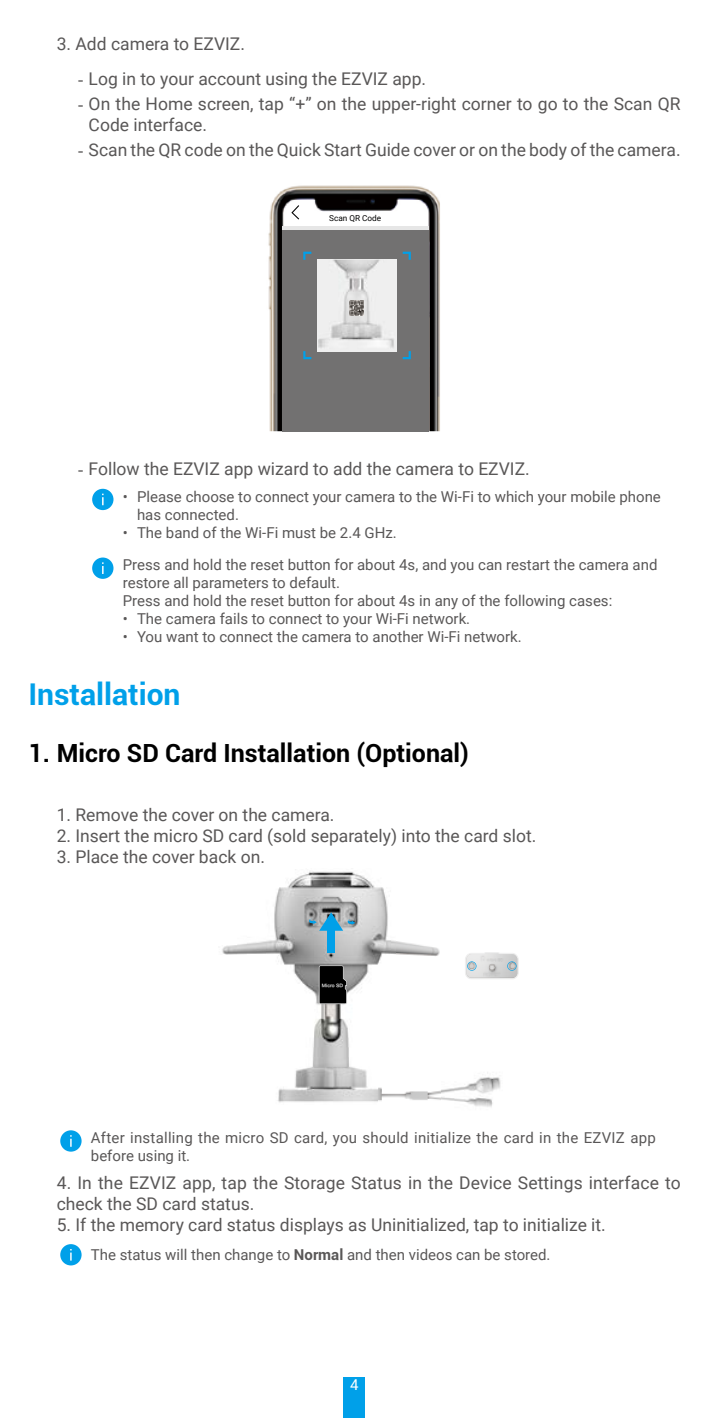
<style>
.page{position:relative;width:709px;height:1418px;background:#fff}
.page>*{position:absolute;margin:0;border:0;box-sizing:border-box;transform-origin:0 0}
.t1{font:700 30px "Roboto";color:#00a0e9}
.t2{font:700 25px "Roboto";color:#000}
.t3{font:17.5px/21px "Roboto";color:#595757}
.t4{font:15px/18px "Roboto";color:#595757}
.t5{font:15px "Roboto";color:#fff}
.t6{font:8.25px "Roboto";color:#000}
.t7{font:4.5px "FZLTCHJW GB1 0";color:#fff}
.s1{font-family:"Times New Roman"}
.s2{font-weight:700}
</style>
<div class="page">
<div style="left:344px;top:1376px;width:21px;height:41px;background:#00a0e9"></div>
<img style="left:268px;top:185px;width:172px;height:246px">
<div style="left:283px;top:229px;width:146px;height:203px;background:#727171"></div>
<hr style="left:283px;top:226px;width:146px;height:3px;background:#e6e6e6">
<svg style="left:291px;top:205px;width:8px;height:14px"></svg>
<div style="left:317px;top:259px;width:80px;height:93px;background:#efefef"></div>
<svg style="left:303px;top:252px;width:8px;height:8px"></svg>
<svg style="left:403px;top:252px;width:8px;height:8px"></svg>
<svg style="left:303px;top:351px;width:8px;height:8px"></svg>
<svg style="left:403px;top:351px;width:8px;height:8px"></svg>
<img style="left:318px;top:260px;width:76px;height:88px">
<img style="left:349px;top:301px;width:15px;height:14px">
<div style="left:92px;top:489px;width:21px;height:21px;background:#00a0e9;border-radius:50%"></div>
<svg style="left:102px;top:493px;width:2px;height:12px"></svg>
<div style="left:92px;top:557px;width:21px;height:22px;background:#00a0e9;border-radius:50%"></div>
<svg style="left:102px;top:562px;width:2px;height:12px"></svg>
<img style="left:441px;top:1072px;width:60px;height:35px">
<img style="left:222px;top:871px;width:174px;height:232px">
<img style="left:396px;top:941px;width:44px;height:15px">
<img style="left:378px;top:1069px;width:63px;height:34px">
<svg style="left:319px;top:965px;width:28px;height:39px"></svg>
<div style="left:328px;top:930px;width:7px;height:23px;background:#00a0e9"></div>
<svg style="left:309px;top:912px;width:46px;height:18px"></svg>
<svg style="left:465px;top:952px;width:54px;height:27px"></svg>
<div style="left:60px;top:1130px;width:22px;height:21px;background:#00a0e9;border-radius:50%"></div>
<svg style="left:70px;top:1135px;width:2px;height:11px"></svg>
<div style="left:60px;top:1244px;width:22px;height:21px;background:#00a0e9;border-radius:50%"></div>
<svg style="left:70px;top:1249px;width:2px;height:11px"></svg>
<p class="t3" style="left:57px;top:32px;width:190px">3. Add camera to EZVIZ.</p>
<p class="t3" style="left:78px;top:68px;width:350px"><span class="s1">-</span> Log in to your account using the EZVIZ app.</p>
<p class="t3" style="left:89px;top:93px;width:593px;text-indent:-11px"><span class="s1">-</span> On the Home screen, tap “+” on the upper-right corner to go to the Scan QR<br>Code interface.</p>
<p class="t3" style="left:78px;top:138px;width:604px"><span class="s1">-</span> Scan the QR code on the Quick Start Guide cover or on the body of the camera.</p>
<p class="t6" style="left:329px;top:213px;width:54px">Scan QR Code</p>
<p class="t3" style="left:78px;top:457px;width:453px"><span class="s1">-</span> Follow the EZVIZ app wizard to add the camera to EZVIZ.</p>
<p class="t4" style="left:137px;top:486px;width:525px;text-indent:-14px">• Please choose to connect your camera to the Wi-Fi to which your mobile phone has connected.</p>
<p class="t4" style="left:123px;top:515px;width:536px;line-height:32.8px">• The band of the Wi-Fi must be 2.4 GHz.<br>Press and hold the reset button for about 4s, and you can restart the camera and</p>
<p class="t4" style="left:123px;top:573px;width:491px">restore all parameters to default.<br>Press and hold the reset button for about 4s in any of the following cases:</p>
<p class="t4" style="left:123px;top:609px;width:349px">• The camera fails to connect to your Wi-Fi network.</p>
<p class="t4" style="left:123px;top:627px;width:400px">• You want to connect the camera to another Wi-Fi network.</p>
<h1 class="t1" style="left:28px;top:673px;width:154px">Installation</h1>
<h2 class="t2" style="left:28px;top:735px;width:442px">1. Micro SD Card Installation (Optional)</h2>
<p class="t3" style="left:57px;top:803px;width:279px">1. Remove the cover on the camera.</p>
<p class="t3" style="left:57px;top:824px;width:481px">2. Insert the micro SD card (sold separately) into the card slot.</p>
<p class="t3" style="left:57px;top:845px;width:210px">3. Place the cover back on.</p>
<p class="t7" style="left:322px;top:982px;width:23px">Micro SD</p>
<p class="t4" style="left:91px;top:1128px;width:566px">After installing the micro SD card, you should initialize the card in the EZVIZ app before using it.</p>
<p class="t3" style="left:57px;top:1171px;width:625px">4. In the EZVIZ app, tap the Storage Status in the Device Settings interface to check the SD card status.</p>
<p class="t3" style="left:57px;top:1213px;width:550px">5. If the memory card status displays as Uninitialized, tap to initialize it.</p>
<p class="t4" style="left:91px;top:1245px;width:461px">The status will then change to <span class="s2">Normal</span> and then videos can be stored.</p>
<p class="t5" style="left:350px;top:1373px;width:10px">4</p>
</div>
